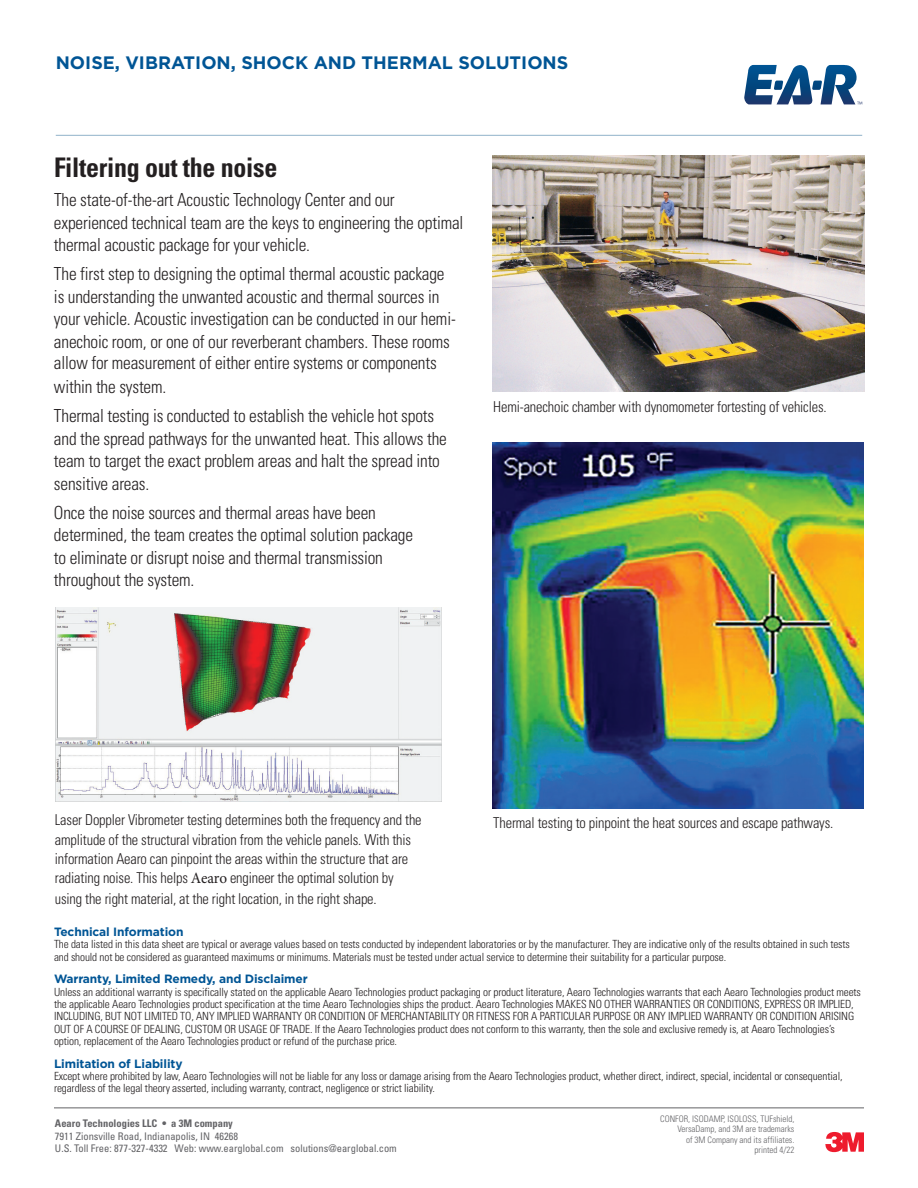
<style>
.page{position:relative;width:918px;height:1188px;background:#fff}
.page>*{position:absolute;margin:0;border:0;box-sizing:border-box;transform-origin:0 0}
.Body_Text{font:700 condensed 27px "Univers";letter-spacing:-.01em;color:#231f20;scale:.96 1}
.Body_Text-2{font:300 condensed 18px/22.5px "Univers";letter-spacing:-.01em;color:#231f20;scale:.96 1}
.Top_of_Page_1_Header{font:700 18px "Gotham HTF";color:#005595}
.Body_Text-3{font:300 condensed 15px/19.8px "Univers";letter-spacing:-.01em;color:#231f20;scale:.96 1}
.Warranty_Head{font:700 12px "Gotham HTF";letter-spacing:-.01em;color:#005595}
.t1{font:300 condensed 11.25px/12.3px "Univers";letter-spacing:-.01em;color:#231f20}
.t2{font:condensed 10.5px "Univers";color:#636366}
.t3{font:700 condensed 10.5px "Univers";color:#636366}
.Signoff_right_side{font:300 condensed 9px/10.5px "Univers";color:#636366;text-align:right}
.s1{font-family:"Minion Pro";font-weight:400;font-stretch:normal;font-size:15.75px}
</style>
<div class="page">
<img style="left:492px;top:155px;width:372px;height:237px">
<hr style="left:56px;top:135px;width:806px;height:1px;background:#91b2c9">
<hr style="left:54px;top:1108px;width:810px;height:1px;background:#636366">
<svg style="left:825px;top:1132px;width:39px;height:20px"></svg>
<svg style="left:744px;top:65px;width:118px;height:39px"></svg>
<img style="left:56px;top:608px;width:386px;height:194px">
<img style="left:492px;top:443px;width:372px;height:366px">
<p class="Top_of_Page_1_Header" style="left:56px;top:52px;width:514px">NOISE, VIBRATION, SHOCK AND THERMAL SOLUTIONS</p>
<p class="Body_Text" style="left:54px;top:151px;width:234px">Filtering out the noise</p>
<p class="Body_Text-2" style="left:54px;top:188px;width:428px">The state-of-the-art Acoustic Technology Center and our experienced technical team are the keys to engineering the optimal thermal acoustic package for your vehicle.</p>
<p class="Body_Text-2" style="left:54px;top:263px;width:420px">The first step to designing the optimal thermal acoustic package is understanding the unwanted acoustic and thermal sources in your vehicle. Acoustic investigation can be conducted in our hemi&shy;anechoic room, or one of our reverberant chambers. These rooms allow for measurement of either entire systems or components</p>
<p class="Body_Text-2" style="left:54px;top:372px;width:398px;line-height:29.2px">within the system.<br>Thermal testing is conducted to establish the vehicle hot spots</p>
<p class="Body_Text-2" style="left:54px;top:427px;width:411px">and the spread pathways for the unwanted heat. This allows the team to target the exact problem areas and halt the spread into sensitive areas.</p>
<p class="Body_Text-2" style="left:54px;top:501px;width:376px">Once the noise sources and thermal areas have been determined, the team creates the optimal solution package to eliminate or disrupt noise and thermal transmission throughout the system.</p>
<p class="Body_Text-3" style="left:493px;top:397px;width:349px">Hemi-anechoic chamber with dynomometer fortesting of vehicles.</p>
<p class="Body_Text-3" style="left:55px;top:810px;width:384px">Laser Doppler Vibrometer testing determines both the frequency and the amplitude of the structural vibration from the vehicle panels. With this information Aearo can pinpoint the areas within the structure that are radiating noise. This helps <span class="s1">Aearo</span> engineer the optimal solution by using the right material, at the right location, in the right shape.</p>
<p class="Body_Text-3" style="left:493px;top:813px;width:356px">Thermal testing to pinpoint the heat sources and escape pathways.</p>
<p class="Warranty_Head" style="left:54px;top:925px;width:131px">Technical Information</p>
<p class="t1" style="left:54px;top:938px;width:797px">The data listed in this data sheet are typical or average values based on tests conducted by independent laboratories or by the manufacturer. They are indicative only of the results obtained in such tests and should not be considered as guaranteed maximums or minimums. Materials must be tested under actual service to determine their suitability for a particular purpose.</p>
<p class="Warranty_Head" style="left:54px;top:972px;width:255px">Warranty, Limited Remedy, and Disclaimer</p>
<p class="t1" style="left:54px;top:985px;width:809px">Unless an additional warranty is specifically stated on the applicable Aearo Technologies product packaging or product literature, Aearo Technologies warrants that each Aearo Technologies product meets the applicable Aearo Technologies product specification at the time Aearo Technologies ships the product. Aearo Technologies MAKES NO OTHER WARRANTIES OR CONDITIONS, EXPRESS OR IMPLIED, INCLUDING, BUT NOT LIMITED TO, ANY IMPLIED WARRANTY OR CONDITION OF MERCHANTABILITY OR FITNESS FOR A PARTICULAR PURPOSE OR ANY IMPLIED WARRANTY OR CONDITION ARISING OUT OF A COURSE OF DEALING, CUSTOM OR USAGE OF TRADE. If the Aearo Technologies product does not conform to this warranty, then the sole and exclusive remedy is, at Aearo Technologies’s option, replacement of the Aearo Technologies product or refund of the purchase price.</p>
<p class="Warranty_Head" style="left:54px;top:1056px;width:130px">Limitation of Liability</p>
<p class="t1" style="left:54px;top:1070px;width:790px">Except where prohibited by law, Aearo Technologies will not be liable for any loss or damage arising from the Aearo Technologies product, whether direct, indirect, special, incidental or consequential, regardless of the legal theory asserted, including warranty, contract, negligence or strict liability.</p>
<p class="t3" style="left:55px;top:1117px;width:180px">Aearo Technologies LLC • a 3M company</p>
<p class="t2" style="left:55px;top:1129px;width:185px">7911 Zionsville Road, Indianapolis, IN 46268</p>
<p class="t2" style="left:55px;top:1142px;width:343px">U.S. Toll Free: 877-327-4332 Web: www.earglobal.com solutions@earglobal.com</p>
<p class="Signoff_right_side" style="left:660px;top:1113px;width:136px">CONFOR, ISODAMP, ISOLOSS, TUFshield,<br>VersaDamp, and 3M are trademarks<br>of 3M Company and its affiliates.<br>printed 4/22</p>
</div>
